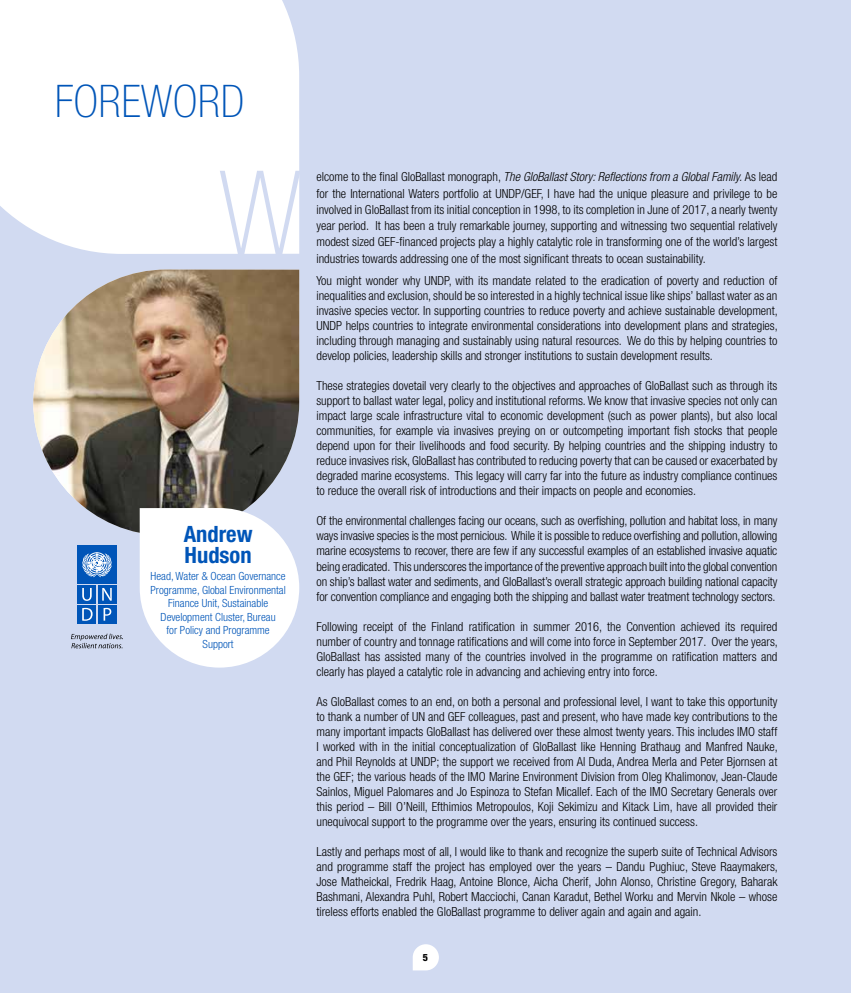
<style>
.page{position:relative;width:851px;height:993px;background:#fff}
.page>*{position:absolute;margin:0;border:0;box-sizing:border-box;transform-origin:0 0}
.t1{font:100 condensed 118.12px "Helvetica Neue";color:#d1daf1}
.t2{font:100 condensed 45px "Helvetica Neue";letter-spacing:.01em;color:#0055b8}
.t3{font:700 condensed 22.5px/21.2px "Helvetica Neue";color:#0055b8}
.t4{font:300 condensed 12.5px/15px "Helvetica Neue";color:#000;text-align:justify}
.t5{font:300 condensed 11.25px/13.5px "Helvetica Neue";color:#0055b8;text-align:center}
.t6{font:800 condensed 10px "Helvetica Neue";color:#000}
.s1{font-style:italic}
</style>
<div class="page">
<div style="left:0;top:0;width:850px;height:992px;background:#d1daf1"></div>
<div style="left:0;top:0;width:299px;height:254px;background:#fff"></div>
<svg style="left:412px;top:944px;width:27px;height:26px"></svg>
<div style="left:77px;top:545px;width:39px;height:38px;background:#0055b8"></div>
<div style="left:97px;top:604px;width:19px;height:19px;background:#0055b8"></div>
<div style="left:77px;top:604px;width:19px;height:19px;background:#0055b8"></div>
<div style="left:77px;top:585px;width:19px;height:18px;background:#0055b8"></div>
<div style="left:97px;top:585px;width:19px;height:18px;background:#0055b8"></div>
<svg style="left:82px;top:588px;width:10px;height:12px"></svg>
<svg style="left:102px;top:588px;width:10px;height:12px"></svg>
<svg style="left:103px;top:607px;width:8px;height:13px"></svg>
<svg style="left:82px;top:607px;width:11px;height:13px"></svg>
<svg style="left:71px;top:633px;width:52px;height:15px"></svg>
<svg style="left:82px;top:552px;width:30px;height:26px"></svg>
<img style="left:33px;top:269px;width:266px;height:266px">
<svg style="left:140px;top:508px;width:159px;height:159px"></svg>
<h2 class="t2" style="left:55px;top:76px;width:190px">FOREWORD</h2>
<h1 class="t1" style="left:218px;top:147px;width:85px">W</h1>
<h3 class="t3" style="left:184px;top:523px;width:70px">Andrew<br>Hudson</h3>
<p class="t5" style="left:150px;top:569px;width:137px">Head, Water &amp; Ocean Governance<br>Programme, Global Environmental<br>Finance Unit, Sustainable<br>Development Cluster, Bureau<br>for Policy and Programme<br>Support</p>
<p class="t4" style="left:316px;top:169px;width:462px;line-height:16.2px">elcome to the final GloBallast monograph, <span class="s1">The GloBallast Story: Reflections from a Global Family.</span> As lead for the International Waters portfolio at UNDP/GEF, I have had the unique pleasure and privilege to be involved in GloBallast from its initial conception in 1998, to its completion in June of 2017, a nearly twenty year period. It has been a truly remarkable journey, supporting and witnessing two sequential relatively modest sized GEF-financed projects play a highly catalytic role in transforming one of the world’s largest industries towards addressing one of the most significant threats to ocean sustainability.</p>
<p class="t4" style="left:316px;top:273px;width:463px">You might wonder why UNDP, with its mandate related to the eradication of poverty and reduction of inequalities and exclusion, should be so interested in a highly technical issue like ships’ ballast water as an invasive species vector. In supporting countries to reduce poverty and achieve sustainable development, UNDP helps countries to integrate environmental considerations into development plans and strategies, including through managing and sustainably using natural resources. We do this by helping countries to develop policies, leadership skills and stronger institutions to sustain development results.</p>
<p class="t4" style="left:316px;top:378px;width:462px">These strategies dovetail very clearly to the objectives and approaches of GloBallast such as through its support to ballast water legal, policy and institutional reforms. We know that invasive species not only can impact large scale infrastructure vital to economic development (such as power plants), but also local communities, for example via invasives preying on or outcompeting important fish stocks that people depend upon for their livelihoods and food security. By helping countries and the shipping industry to reduce invasives risk, GloBallast has contributed to reducing poverty that can be caused or exacerbated by degraded marine ecosystems. This legacy will carry far into the future as industry compliance continues to reduce the overall risk of introductions and their impacts on people and economies.</p>
<p class="t4" style="left:316px;top:513px;width:462px">Of the environmental challenges facing our oceans, such as overfishing, pollution and habitat loss, in many ways invasive species is the most pernicious. While it is possible to reduce overfishing and pollution, allowing marine ecosystems to recover, there are few if any successful examples of an established invasive aquatic being eradicated. This underscores the importance of the preventive approach built into the global convention on ship’s ballast water and sediments, and GloBallast’s overall strategic approach building national capacity for convention compliance and engaging both the shipping and ballast water treatment technology sectors.</p>
<p class="t4" style="left:316px;top:618px;width:463px">Following receipt of the Finland ratification in summer 2016, the Convention achieved its required number of country and tonnage ratifications and will come into force in September 2017. Over the years, GloBallast has assisted many of the countries involved in the programme on ratification matters and clearly has played a catalytic role in advancing and achieving entry into force.</p>
<p class="t4" style="left:316px;top:693px;width:463px">As GloBallast comes to an end, on both a personal and professional level, I want to take this opportunity to thank a number of UN and GEF colleagues, past and present, who have made key contributions to the many important impacts GloBallast has delivered over these almost twenty years. This includes IMO staff I worked with in the initial conceptualization of GloBallast like Henning Brathaug and Manfred Nauke, and Phil Reynolds at UNDP; the support we received from Al Duda, Andrea Merla and Peter Bjornsen at the GEF; the various heads of the IMO Marine Environment Division from Oleg Khalimonov, Jean-Claude Sainlos, Miguel Palomares and Jo Espinoza to Stefan Micallef. Each of the IMO Secretary Generals over this period – Bill O’Neill, Efthimios Metropoulos, Koji Sekimizu and Kitack Lim, have all provided their unequivocal support to the programme over the years, ensuring its continued success.</p>
<p class="t4" style="left:316px;top:843px;width:463px">Lastly and perhaps most of all, I would like to thank and recognize the superb suite of Technical Advisors and programme staff the project has employed over the years – Dandu Pughiuc, Steve Raaymakers, Jose Matheickal, Fredrik Haag, Antoine Blonce, Aicha Cherif, John Alonso, Christine Gregory, Baharak Bashmani, Alexandra Puhl, Robert Macciochi, Canan Karadut, Bethel Worku and Mervin Nkole – whose tireless efforts enabled the GloBallast programme to deliver again and again and again.</p>
<p class="t6" style="left:423px;top:950px;width:7px">5</p>
</div>
